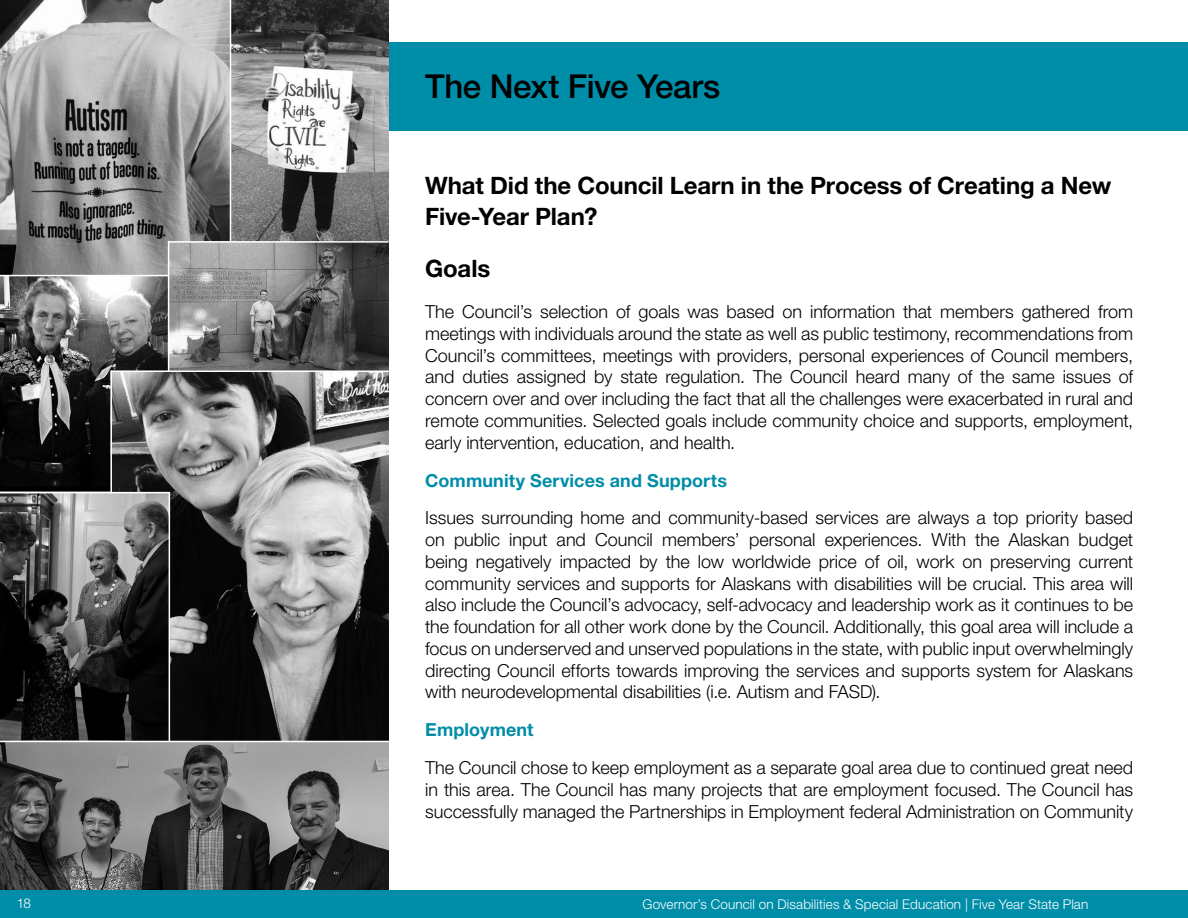
<style>
.page{position:relative;width:1188px;height:918px;background:#fff}
.page>*{position:absolute;margin:0;border:0;box-sizing:border-box;transform-origin:0 0}
.t1{font:500 33px "Helvetica Neue LT Std";letter-spacing:-.015em;color:#000}
.t2{font:700 24px/31.5px "Helvetica Neue LT Std";letter-spacing:-.005em;color:#000}
.t3{font:300 18px/21.8px "Helvetica Neue LT Std";color:#000;text-align:justify}
.t4{font:700 18px "Helvetica Neue LT Std";letter-spacing:.01em;color:#008da8}
.t5{font:300 13.5px "Helvetica Neue LT Std";letter-spacing:.01em;color:#fff}
</style>
<div class="page">
<div style="left:338px;top:43px;width:850px;height:88px;background:#008da8"></div>
<img style="left:0;top:0;width:389px;height:890px">
<hr style="left:0;top:741px;width:390px;height:1px;background:#fff">
<hr style="left:0;top:492px;width:170px;height:1px;background:#fff">
<hr style="left:169px;top:493px;width:1px;height:248px;background:#fff">
<hr style="left:0;top:275px;width:168px;height:1px;background:#fff">
<hr style="left:111px;top:370px;width:286px;height:2px;background:#fff">
<hr style="left:110px;top:370px;width:2px;height:123px;background:#fff">
<hr style="left:169px;top:241px;width:220px;height:2px;background:#fff">
<hr style="left:168px;top:241px;width:1px;height:131px;background:#fff">
<hr style="left:230px;top:0;width:1px;height:242px;background:#fff">
<div style="left:0;top:890px;width:1188px;height:28px;background:#008da8"></div>
<h1 class="t1" style="left:425px;top:67px;width:297px">The Next Five Years</h1>
<h2 class="t2" style="left:425px;top:169px;width:688px">What Did the Council Learn in the Process of Creating a New<br>Five-Year Plan?</h2>
<h2 class="t2" style="left:425px;top:253px;width:67px">Goals</h2>
<p class="t3" style="left:425px;top:300px;width:710px">The Council’s selection of goals was based on information that members gathered from meetings with individuals around the state as well as public testimony, recommendations from Council’s committees, meetings with providers, personal experiences of Council members, and duties assigned by state regulation. The Council heard many of the same issues of concern over and over including the fact that all the challenges were exacerbated in rural and remote communities. Selected goals include community choice and supports, employment, early intervention, education, and health.</p>
<p class="t4" style="left:425px;top:469px;width:303px">Community Services and Supports</p>
<p class="t3" style="left:425px;top:507px;width:710px">Issues surrounding home and community-based services are always a top priority based on public input and Council members’ personal experiences. With the Alaskan budget being negatively impacted by the low worldwide price of oil, work on preserving current community services and supports for Alaskans with disabilities will be crucial. This area will also include the Council’s advocacy, self-advocacy and leadership work as it continues to be the foundation for all other work done by the Council. Additionally, this goal area will include a focus on underserved and unserved populations in the state, with public input overwhelmingly directing Council efforts towards improving the services and supports system for Alaskans with neurodevelopmental disabilities (i.e. Autism and FASD).</p>
<p class="t4" style="left:425px;top:719px;width:110px">Employment</p>
<p class="t3" style="left:425px;top:757px;width:710px">The Council chose to keep employment as a separate goal area due to continued great need in this area. The Council has many projects that are employment focused. The Council has successfully managed the Partnerships in Employment federal Administration on Community</p>
<p class="t5" style="left:17px;top:895px;width:16px">18</p>
<p class="t5" style="left:643px;top:896px;width:447px">Governor’s Council on Disabilities &amp; Special Education | Five Year State Plan</p>
</div>
